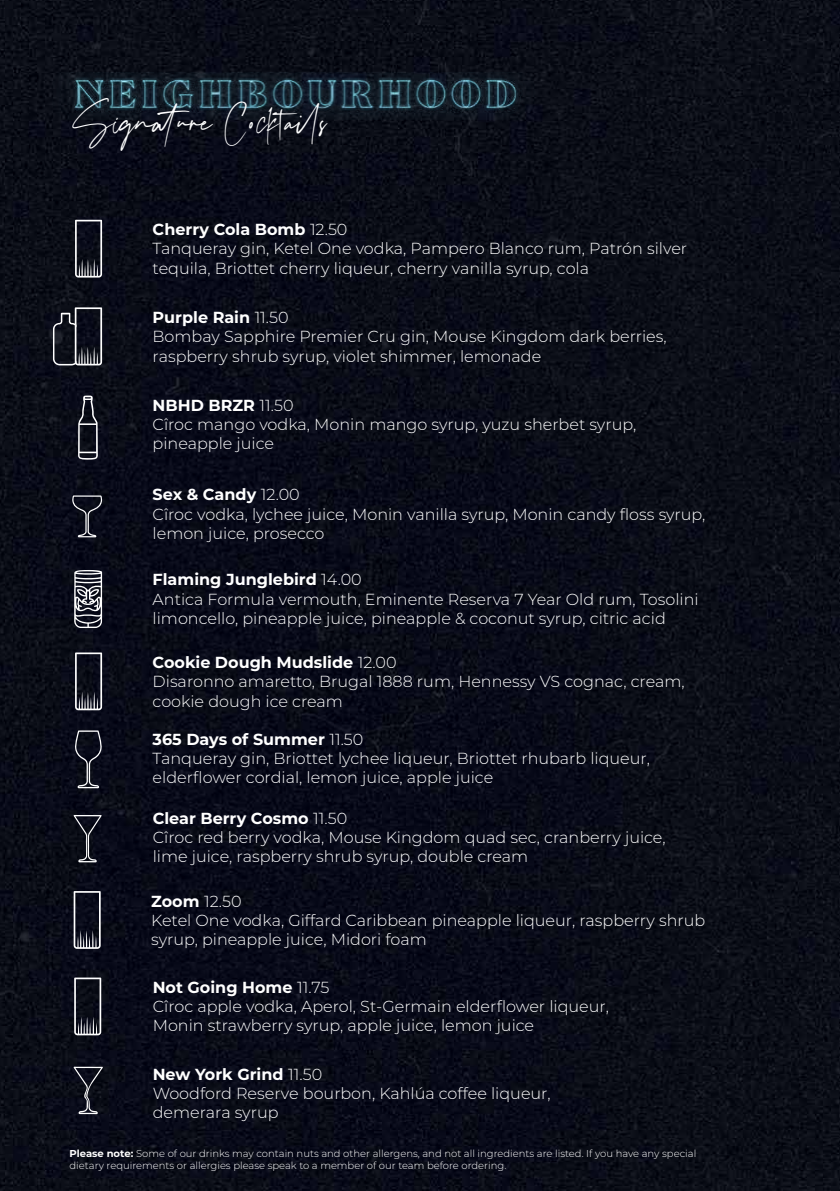
<style>
.page{position:relative;width:840px;height:1191px;background:#fff}
.page>*{position:absolute;margin:0;border:0;box-sizing:border-box;transform-origin:0 0}
.t1{font:38px "Sansino";color:#fff}
.t2{font:300 16px/19.2px "Montserrat";color:#fff}
.t3{font:300 10px/12px "Montserrat";color:#fff}
.s1{font-weight:700}
</style>
<div class="page">
<img style="left:0;top:0;width:839px;height:1191px">
<svg style="left:74px;top:730px;width:28px;height:58px"></svg>
<svg style="left:72px;top:495px;width:30px;height:42px"></svg>
<svg style="left:74px;top:977px;width:27px;height:58px"></svg>
<svg style="left:75px;top:652px;width:27px;height:58px"></svg>
<svg style="left:75px;top:220px;width:27px;height:57px"></svg>
<svg style="left:74px;top:891px;width:27px;height:58px"></svg>
<svg style="left:74px;top:815px;width:28px;height:47px"></svg>
<svg style="left:74px;top:570px;width:28px;height:58px"></svg>
<svg style="left:78px;top:395px;width:20px;height:65px"></svg>
<svg style="left:74px;top:1066px;width:29px;height:48px"></svg>
<img style="left:53px;top:72px;width:509px;height:47px">
<svg style="left:53px;top:307px;width:49px;height:58px"></svg>
<h1 class="t1" style="left:72px;top:101px;width:256px">Signature Cocktails</h1>
<p class="t2" style="left:152px;top:219px;width:536px"><span class="s1">Cherry Cola Bomb</span> 12.50<br>Tanqueray gin, Ketel One vodka, Pampero Blanco rum, Patrón silver tequila, Briottet cherry liqueur, cherry vanilla syrup, cola</p>
<p class="t2" style="left:152px;top:307px;width:515px"><span class="s1">Purple Rain</span> 11.50<br>Bombay Sapphire Premier Cru gin, Mouse Kingdom dark berries, raspberry shrub syrup, violet shimmer, lemonade</p>
<p class="t2" style="left:152px;top:395px;width:485px"><span class="s1">NBHD BRZR</span> 11.50<br>Cîroc mango vodka, Monin mango syrup, yuzu sherbet syrup, pineapple juice</p>
<p class="t2" style="left:152px;top:484px;width:554px"><span class="s1">Sex &amp; Candy</span> 12.00<br>Cîroc vodka, lychee juice, Monin vanilla syrup, Monin candy floss syrup, lemon juice, prosecco</p>
<p class="t2" style="left:152px;top:569px;width:547px"><span class="s1">Flaming Junglebird</span> 14.00<br>Antica Formula vermouth, Eminente Reserva 7 Year Old rum, Tosolini limoncello, pineapple juice, pineapple &amp; coconut syrup, citric acid</p>
<p class="t2" style="left:152px;top:652px;width:533px"><span class="s1">Cookie Dough Mudslide</span> 12.00<br>Disaronno amaretto, Brugal 1888 rum, Hennessy VS cognac, cream, cookie dough ice cream</p>
<p class="t2" style="left:152px;top:728px;width:498px"><span class="s1">365 Days of Summer</span> 11.50<br>Tanqueray gin, Briottet lychee liqueur, Briottet rhubarb liqueur, elderflower cordial, lemon juice, apple juice</p>
<p class="t2" style="left:153px;top:808px;width:514px"><span class="s1">Clear Berry Cosmo</span> 11.50<br>Cîroc red berry vodka, Mouse Kingdom quad sec, cranberry juice, lime juice, raspberry shrub syrup, double cream</p>
<p class="t2" style="left:151px;top:890px;width:555px"><span class="s1">Zoom</span> 12.50<br>Ketel One vodka, Giffard Caribbean pineapple liqueur, raspberry shrub syrup, pineapple juice, Midori foam</p>
<p class="t2" style="left:153px;top:977px;width:457px"><span class="s1">Not Going Home</span> 11.75<br>Cîroc apple vodka, Aperol, St-Germain elderflower liqueur,<br>Monin strawberry syrup, apple juice, lemon juice</p>
<p class="t2" style="left:153px;top:1063px;width:399px"><span class="s1">New York Grind</span> 11.50<br>Woodford Reserve bourbon, Kahlúa coffee liqueur, demerara syrup</p>
<p class="t3" style="left:69px;top:1146px;width:628px"><span class="s1">Please note:</span> Some of our drinks may contain nuts and other allergens, and not all ingredients are listed. If you have any special dietary requirements or allergies please speak to a member of our team before ordering.</p>
</div>
